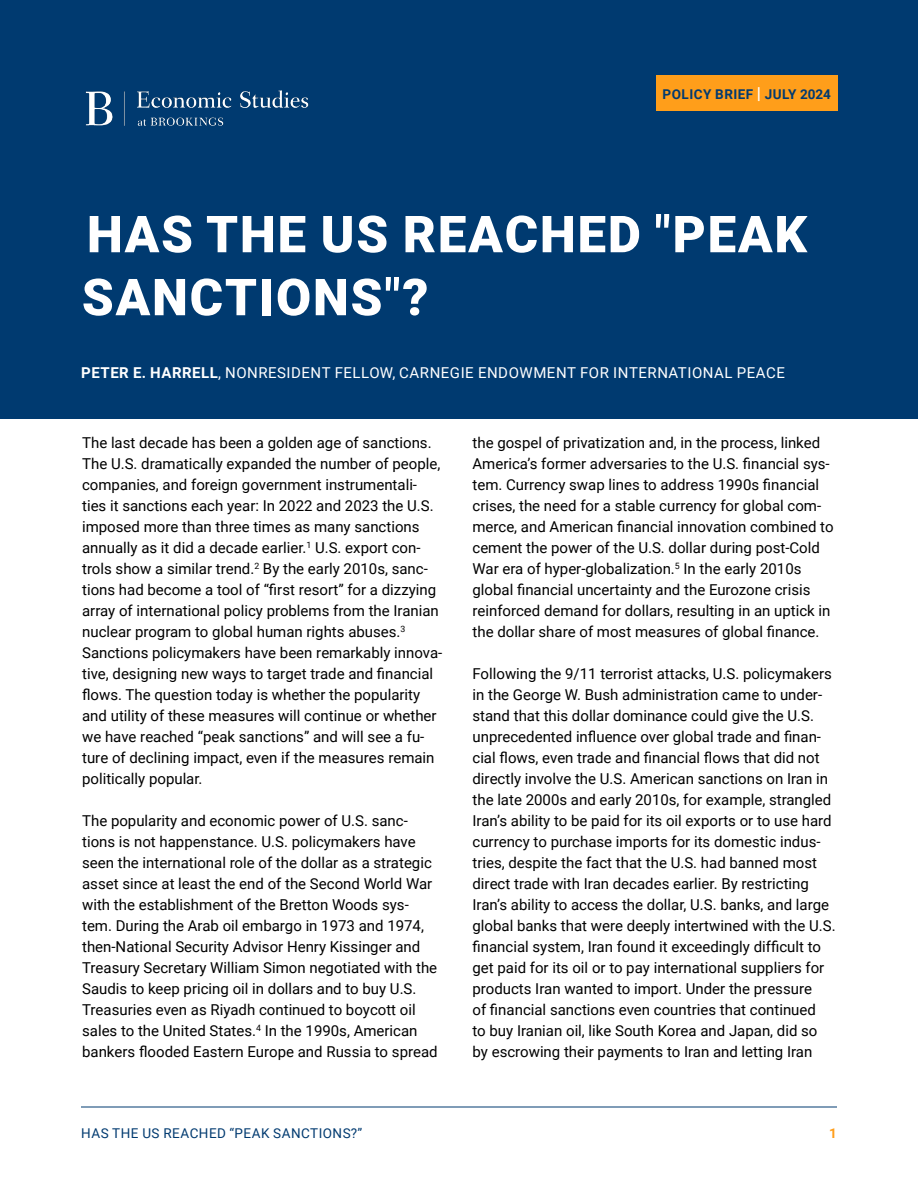
<style>
.page{position:relative;width:918px;height:1188px;background:#fff}
.page>*{position:absolute;margin:0;border:0;box-sizing:border-box;transform-origin:0 0}
.t1{font:900 51px/63px "Roboto";letter-spacing:.035em;color:#fff}
.t2{font:15px/21px "Roboto";color:#000}
.t3{font:15px "Roboto";letter-spacing:.035em;color:#fff}
.t4{font:13.5px "Roboto";letter-spacing:.035em;color:#003a70}
.t5{font:700 13.5px "Roboto";letter-spacing:.035em;color:#003a70}
.t6{font:700 13.5px "Roboto";color:#ff9e1a}
.s1{font-size:16.5px;color:#fff}
.s2{font-weight:700}
</style>
<div class="page">
<hr style="left:81px;top:1107px;width:756px;height:1px;background:#003a70">
<div style="left:0;top:0;width:918px;height:418px;background:#003a70"></div>
<div style="left:656px;top:75px;width:182px;height:35px;background:#ff9e1a"></div>
<img style="left:85px;top:90px;width:224px;height:36px">
<p class="t5" style="left:663px;top:85px;width:170px">POLICY BRIEF <span class="s1">|</span> JULY 2024</p>
<h1 class="t1" style="left:82px;top:201px;width:727px">HAS THE US REACHED <span class="s2">"</span>PEAK<br>SANCTIONS<span class="s2">"</span>?</h1>
<p class="t3" style="left:81px;top:362px;width:705px"><span class="s2">PETER E. HARRELL</span>, NONRESIDENT FELLOW, CARNEGIE ENDOWMENT FOR INTERNATIONAL PEACE</p>
<p class="t2" style="left:82px;top:431px;width:362px">The last decade has been a golden age of sanctions.<br>The U.S. dramatically expanded the number of people, companies, and foreign government instrumentali&shy;ties it sanctions each year: In 2022 and 2023 the U.S. imposed more than three times as many sanctions annually as it did a decade earlier.<sup>1</sup> U.S. export con&shy;trols show a similar trend.<sup>2</sup> By the early 2010s, sanc&shy;tions had become a tool of “first resort” for a dizzying array of international policy problems from the Iranian nuclear program to global human rights abuses.<sup>3<br></sup>Sanctions policymakers have been remarkably innova&shy;tive, designing new ways to target trade and financial flows. The question today is whether the popularity and utility of these measures will continue or whether we have reached “peak sanctions” and will see a fu&shy;ture of declining impact, even if the measures remain politically popular.</p>
<p class="t2" style="left:82px;top:809px;width:357px">The popularity and economic power of U.S. sanc&shy;tions is not happenstance. U.S. policymakers have seen the international role of the dollar as a strategic asset since at least the end of the Second World War with the establishment of the Bretton Woods sys&shy;tem. During the Arab oil embargo in 1973 and 1974, then-National Security Advisor Henry Kissinger and Treasury Secretary William Simon negotiated with the Saudis to keep pricing oil in dollars and to buy U.S.<br>Treasuries even as Riyadh continued to boycott oil sales to the United States.<sup>4</sup> In the 1990s, American bankers flooded Eastern Europe and Russia to spread</p>
<p class="t2" style="left:473px;top:432px;width:363px">the gospel of privatization and, in the process, linked America’s former adversaries to the U.S. financial sys&shy;tem. Currency swap lines to address 1990s financial crises, the need for a stable currency for global com&shy;merce, and American financial innovation combined to cement the power of the U.S. dollar during post-Cold War era of hyper-globalization.<sup>5</sup> In the early 2010s global financial uncertainty and the Eurozone crisis reinforced demand for dollars, resulting in an uptick in the dollar share of most measures of global finance.</p>
<p class="t2" style="left:473px;top:663px;width:365px">Following the 9/11 terrorist attacks, U.S. policymakers in the George W. Bush administration came to under&shy;stand that this dollar dominance could give the U.S. unprecedented influence over global trade and finan&shy;cial flows, even trade and financial flows that did not directly involve the U.S. American sanctions on Iran in the late 2000s and early 2010s, for example, strangled Iran’s ability to be paid for its oil exports or to use hard currency to purchase imports for its domestic indus&shy;tries, despite the fact that the U.S. had banned most direct trade with Iran decades earlier. By restricting Iran’s ability to access the dollar, U.S. banks, and large global banks that were deeply intertwined with the U.S. financial system, Iran found it exceedingly difficult to get paid for its oil or to pay international suppliers for products Iran wanted to import. Under the pressure<br>of financial sanctions even countries that continued<br>to buy Iranian oil, like South Korea and Japan, did so by escrowing their payments to Iran and letting Iran</p>
<p class="t4" style="left:81px;top:1124px;width:282px">HAS THE US REACHED “PEAK SANCTIONS?”</p>
<p class="t6" style="left:829px;top:1124px;width:9px">1</p>
</div>
